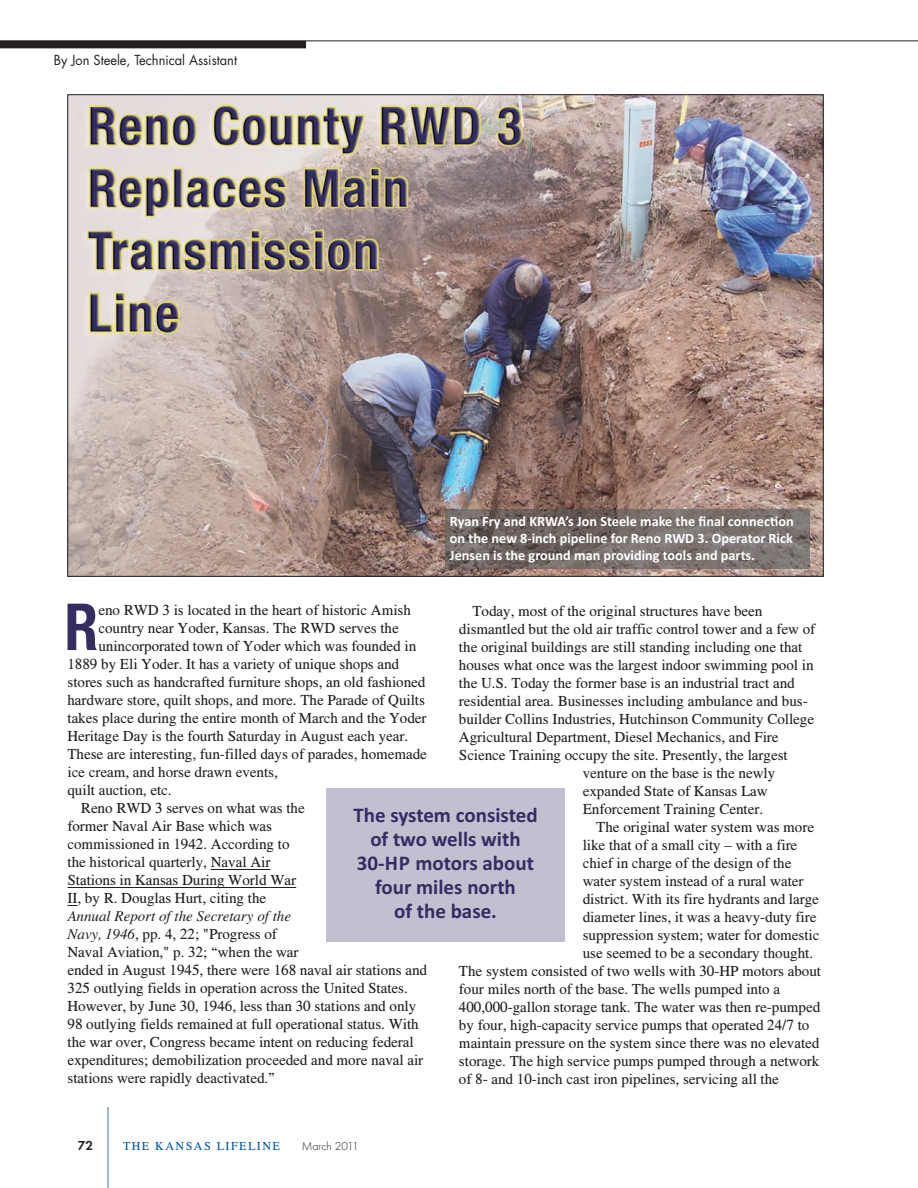
<style>
.page{position:relative;width:918px;height:1188px;background:#fff}
.page>*{position:absolute;margin:0;border:0;box-sizing:border-box;transform-origin:0 0}
.t1{font:700 condensed 64.95px "Helvetica Neue";color:#332d61;scale:.94 1}
.t2{font:21px/24px "Calibri Bold OTF";color:#332d61;text-align:center}
.t3{font:15px/17.9px "Times CSATT";color:#231f20}
.t4{font:italic 15px "Times";color:#231f20}
.t5{font:14.25px/17.1px "Calibri Bold OTF";color:#fff;text-align:justify}
.t6{font:13.5px "Futura";color:#231f20;scale:.95 1}
.t7{font:600 13.5px "Futura T";color:#231f20}
.t8{font:12px "Times CSATT";letter-spacing:.125em;color:#015ba9}
.t9{font:300 12px "Futura T";letter-spacing:-.005em;color:#231f20}
.s1{font-family:"Times";font-style:italic}
</style>
<div class="page">
<hr style="left:108px;top:1107px;width:1px;height:81px;background:#4975b9">
<hr style="left:0;top:40px;width:918px;height:1px;background:#231f20">
<div style="left:0;top:41px;width:306px;height:7px;background:#231f20"></div>
<hr style="left:211px;top:869px;width:59px;height:1px;background:#231f20">
<hr style="left:68px;top:887px;width:228px;height:1px;background:#231f20">
<img style="left:70px;top:97px;width:752px;height:478px">
<img style="left:446px;top:510px;width:364px;height:59px">
<div style="left:326px;top:788px;width:239px;height:153px;background:#c3bfd1"></div>
<p class="t6" style="left:54px;top:54px;width:194px">By Jon Steele, Technical Assistant</p>
<p class="t5" style="left:450px;top:514px;width:345px">Ryan Fry and KRWA’s Jon Steele make the final connec-on on the new 8-inch pipeline for Reno RWD 3. Operator Rick Jensen is the ground man providing tools and parts.</p>
<h1 class="t1" style="left:64px;top:590px;width:37px">R</h1>
<p class="t3" style="left:98px;top:602px;width:314px">eno RWD 3 is located in the heart of historic Amish</p>
<p class="t3" style="left:98px;top:620px;width:302px">country near Yoder, Kansas. The RWD serves the</p>
<p class="t3" style="left:98px;top:638px;width:319px">unincorporated town of Yoder which was founded in</p>
<p class="t3" style="left:67px;top:656px;width:333px">1889 by Eli Yoder. It has a variety of unique shops and</p>
<p class="t3" style="left:67px;top:674px;width:359px">stores such as handcrafted furniture shops, an old fashioned</p>
<p class="t3" style="left:67px;top:692px;width:359px">hardware store, quilt shops, and more. The Parade of Quilts</p>
<p class="t3" style="left:67px;top:710px;width:361px">takes place during the entire month of March and the Yoder</p>
<p class="t3" style="left:67px;top:728px;width:342px">Heritage Day is the fourth Saturday in August each year.</p>
<p class="t3" style="left:67px;top:746px;width:361px">These are interesting, fun-filled days of parades, homemade</p>
<p class="t3" style="left:67px;top:764px;width:212px">ice cream, and horse drawn events,</p>
<p class="t3" style="left:67px;top:782px;width:106px">quilt auction, etc.</p>
<p class="t3" style="left:81px;top:800px;width:225px">Reno RWD 3 serves on what was the</p>
<p class="t3" style="left:67px;top:818px;width:206px">former Naval Air Base which was</p>
<p class="t3" style="left:67px;top:836px;width:224px">commissioned in 1942. According to</p>
<p class="t3" style="left:67px;top:854px;width:204px">the historical quarterly, Naval Air</p>
<p class="t3" style="left:68px;top:872px;width:230px">Stations in Kansas During World War</p>
<p class="t3" style="left:68px;top:890px;width:200px">II, by R. Douglas Hurt, citing the</p>
<p class="t4" style="left:68px;top:911px;width:225px">Annual Report of the Secretary of the</p>
<p class="t3" style="left:68px;top:927px;width:361px"><span class="s1">Navy, 1946</span>, pp. 4, 22; "Progress of<br>Naval Aviation," p. 32; “when the war<br>ended in August 1945, there were 168 naval air stations and 325 outlying fields in operation across the United States.<br>However, by June 30, 1946, less than 30 stations and only 98 outlying fields remained at full operational status. With the war over, Congress became intent on reducing federal expenditures; demobilization proceeded and more naval air stations were rapidly deactivated.”</p>
<p class="t3" style="left:472px;top:604px;width:291px">Today, most of the original structures have been</p>
<p class="t3" style="left:459px;top:622px;width:358px">dismantled but the old air traffic control tower and a few of</p>
<p class="t3" style="left:459px;top:640px;width:345px">the original buildings are still standing including one that</p>
<p class="t3" style="left:459px;top:658px;width:356px">houses what once was the largest indoor swimming pool in</p>
<p class="t3" style="left:459px;top:676px;width:337px">the U.S. Today the former base is an industrial tract and</p>
<p class="t3" style="left:459px;top:694px;width:350px">residential area. Businesses including ambulance and bus-</p>
<p class="t3" style="left:459px;top:712px;width:357px">builder Collins Industries, Hutchinson Community College</p>
<p class="t3" style="left:459px;top:730px;width:321px">Agricultural Department, Diesel Mechanics, and Fire</p>
<p class="t3" style="left:459px;top:748px;width:330px">Science Training occupy the site. Presently, the largest</p>
<p class="t3" style="left:583px;top:766px;width:194px">venture on the base is the newly</p>
<p class="t3" style="left:583px;top:784px;width:186px">expanded State of Kansas Law</p>
<p class="t3" style="left:583px;top:802px;width:182px">Enforcement Training Center.</p>
<p class="t3" style="left:596px;top:820px;width:219px">The original water system was more</p>
<p class="t3" style="left:583px;top:838px;width:216px">like that of a small city – with a fire</p>
<p class="t3" style="left:583px;top:856px;width:210px">chief in charge of the design of the</p>
<p class="t3" style="left:583px;top:874px;width:222px">water system instead of a rural water</p>
<p class="t3" style="left:583px;top:892px;width:238px">district. With its fire hydrants and large</p>
<p class="t3" style="left:583px;top:910px;width:235px">diameter lines, it was a heavy-duty fire</p>
<p class="t3" style="left:583px;top:928px;width:238px">suppression system; water for domestic</p>
<p class="t3" style="left:583px;top:946px;width:232px">use seemed to be a secondary thought.</p>
<p class="t3" style="left:459px;top:964px;width:364px">The system consisted of two wells with 30-HP motors about</p>
<p class="t3" style="left:459px;top:982px;width:323px">four miles north of the base. The wells pumped into a</p>
<p class="t3" style="left:459px;top:1000px;width:363px">400,000-gallon storage tank. The water was then re-pumped</p>
<p class="t3" style="left:459px;top:1018px;width:352px">by four, high-capacity service pumps that operated 24/7 to</p>
<p class="t3" style="left:459px;top:1036px;width:362px">maintain pressure on the system since there was no elevated</p>
<p class="t3" style="left:459px;top:1054px;width:362px">storage. The high service pumps pumped through a network</p>
<p class="t3" style="left:459px;top:1072px;width:321px">of 8- and 10-inch cast iron pipelines, servicing all the</p>
<h2 class="t2" style="left:353px;top:805px;width:186px">The system consisted of two wells with<br>30-HP motors about four miles north<br>of the base.</h2>
<p class="t7" style="left:78px;top:1140px;width:17px">72</p>
<p class="t8" style="left:123px;top:1141px;width:158px">THE KANSAS LIFELINE</p>
<p class="t9" style="left:302px;top:1141px;width:58px">March 2011</p>
</div>
